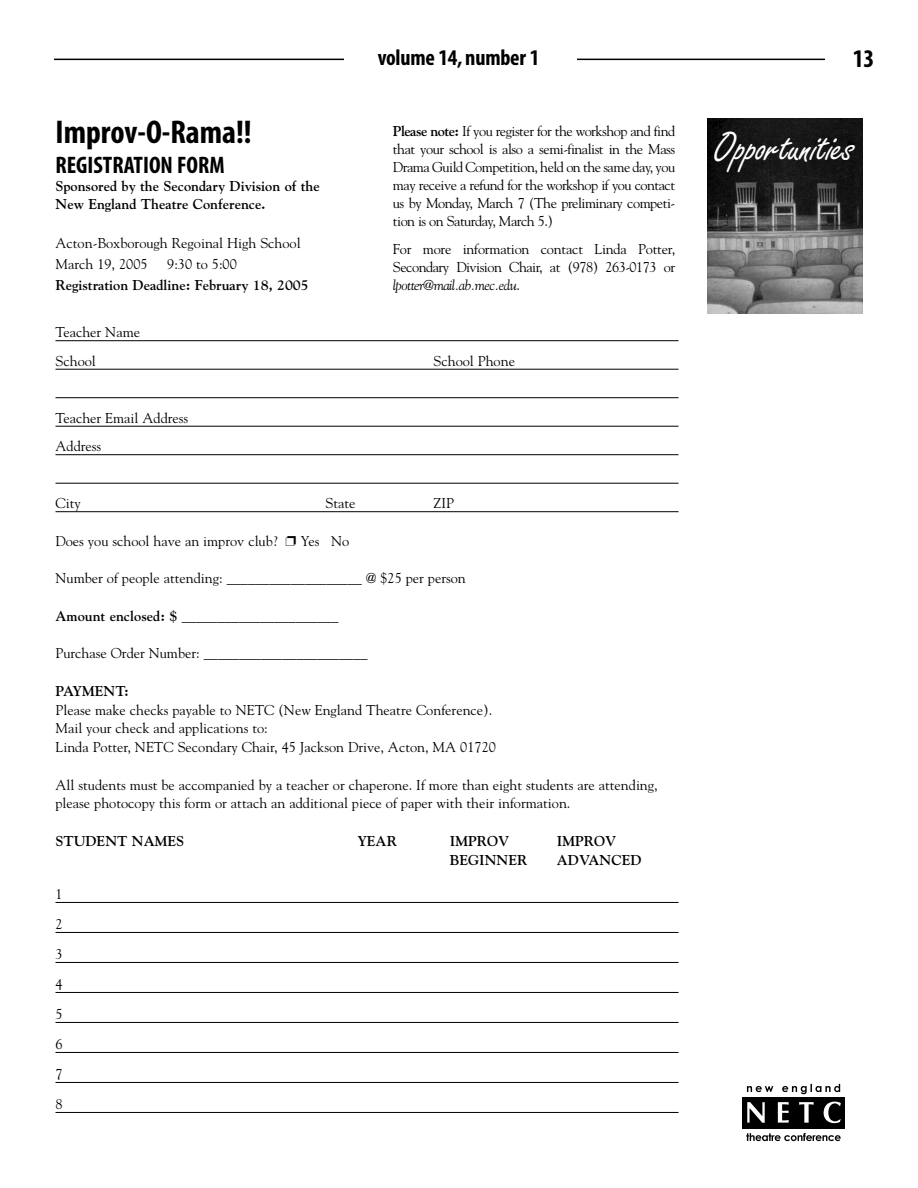
<style>
.page{position:relative;width:918px;height:1188px;background:#fff}
.page>*{position:absolute;margin:0;border:0;box-sizing:border-box;transform-origin:0 0}
.t1{font:42px "Freestyle Script";letter-spacing:-.015em;color:#fff}
.t2{font:700 condensed 33px "Myriad";color:#000}
.t3{font:700 condensed 25.5px "Myriad";color:#000}
.t4{font:700 condensed 24px "Myriad";color:#000}
.t5{font:700 condensed 22.5px "Myriad";letter-spacing:-.01em;color:#000}
.t6{font:14.25px/30px "Goudy";color:#000}
.t7{font:700 14.25px/18px "Goudy";color:#000}
.s1{font-weight:700}
.s2{font-style:italic}
</style>
<div class="page">
<hr style="left:54px;top:59px;width:771px;height:1px;background:#000">
<div style="left:344px;top:41px;width:232px;height:51px;background:#fff"></div>
<div style="left:743px;top:1097px;width:102px;height:32px;background:#000"></div>
<svg style="left:747px;top:1084px;width:93px;height:10px"></svg>
<svg style="left:746px;top:1133px;width:95px;height:8px"></svg>
<svg style="left:747px;top:1102px;width:94px;height:21px"></svg>
<img style="left:707px;top:119px;width:156px;height:195px">
<hr style="left:56px;top:340px;width:623px;height:1px;background:#000">
<hr style="left:56px;top:369px;width:623px;height:1px;background:#000">
<hr style="left:56px;top:397px;width:623px;height:1px;background:#000">
<hr style="left:56px;top:426px;width:623px;height:1px;background:#000">
<hr style="left:56px;top:454px;width:623px;height:1px;background:#000">
<hr style="left:56px;top:483px;width:623px;height:1px;background:#000">
<hr style="left:56px;top:511px;width:623px;height:1px;background:#000">
<hr style="left:56px;top:902px;width:623px;height:1px;background:#000">
<hr style="left:56px;top:932px;width:623px;height:1px;background:#000">
<hr style="left:56px;top:962px;width:623px;height:1px;background:#000">
<hr style="left:56px;top:992px;width:623px;height:1px;background:#000">
<hr style="left:56px;top:1022px;width:623px;height:1px;background:#000">
<hr style="left:56px;top:1052px;width:623px;height:1px;background:#000">
<hr style="left:56px;top:1082px;width:623px;height:1px;background:#000">
<hr style="left:56px;top:1112px;width:623px;height:1px;background:#000">
<h2 class="t2" style="left:56px;top:120px;width:198px">Improv-O-Rama!!</h2>
<h3 class="t4" style="left:56px;top:156px;width:171px">REGISTRATION FORM</h3>
<p class="t7" style="left:56px;top:178px;width:266px">Sponsored by the Secondary Division of the<br>New England Theatre Conference.</p>
<p class="t6" style="left:56px;top:234px;width:247px;line-height:21px">Acton-Boxborough Regoinal High School<br>March 19, 2005</p>
<p class="t6" style="left:167px;top:250px;width:71px">9:30 to 5:00</p>
<p class="t7" style="left:56px;top:277px;width:255px">Registration Deadline: February 18, 2005</p>
<p class="t6" style="left:56px;top:319px;width:86px;line-height:28.5px">Teacher Name<br>School</p>
<p class="t6" style="left:56px;top:405px;width:134px;line-height:28.5px">Teacher Email Address<br>Address</p>
<h3 class="t5" style="left:378px;top:49px;width:163px">volume 14, number 1</h3>
<h3 class="t3" style="left:853px;top:49px;width:23px">13</h3>
<p class="t6" style="left:393px;top:123px;width:284px;line-height:18px;text-align:justify"><span class="s1">Please note:</span> If you register for the workshop and find that your school is also a semi-finalist in the Mass Drama Guild Competition, held on the same day, you may receive a refund for the workshop if you contact us by Monday, March 7 (The preliminary competi&shy;tion is on Saturday, March 5.)</p>
<p class="t6" style="left:393px;top:242px;width:284px;line-height:18px;text-align:justify">For more information contact Linda Potter, Secondary Division Chair, at (978) 263-0173 or <span class="s2">lpotter@mail.ab.mec.edu</span>.</p>
<p class="t6" style="left:433px;top:347px;width:83px">School Phone</p>
<h1 class="t1" style="left:714px;top:133px;width:141px">Opportunities</h1>
<p class="t6" style="left:56px;top:490px;width:27px">City</p>
<p class="t6" style="left:325px;top:490px;width:32px">State</p>
<p class="t6" style="left:433px;top:490px;width:22px">ZIP</p>
<p class="t6" style="left:56px;top:527px;width:295px">Does you school have an improv club? ❐ Yes No</p>
<p class="t6" style="left:56px;top:565px;width:412px">Number of people attending: ___________________ @ $25 per person</p>
<p class="t7" style="left:56px;top:608px;width:284px">Amount enclosed: $ ______________________</p>
<p class="t6" style="left:56px;top:640px;width:314px">Purchase Order Number: _______________________</p>
<p class="t7" style="left:56px;top:683px;width:75px">PAYMENT:</p>
<p class="t6" style="left:56px;top:701px;width:442px;line-height:18.8px">Please make checks payable to NETC (New England Theatre Conference).<br>Mail your check and applications to:<br>Linda Potter, NETC Secondary Chair, 45 Jackson Drive, Acton, MA 01720</p>
<p class="t6" style="left:56px;top:776px;width:604px;line-height:18.8px">All students must be accompanied by a teacher or chaperone. If more than eight students are attending, please photocopy this form or attach an additional piece of paper with their information.</p>
<p class="t7" style="left:56px;top:833px;width:130px">STUDENT NAMES</p>
<p class="t7" style="left:357px;top:833px;width:41px">YEAR</p>
<p class="t7" style="left:450px;top:833px;width:61px">IMPROV</p>
<p class="t7" style="left:557px;top:833px;width:61px">IMPROV</p>
<p class="t7" style="left:450px;top:852px;width:79px">BEGINNER</p>
<p class="t7" style="left:557px;top:852px;width:86px">ADVANCED</p>
<p class="t6" style="left:56px;top:880px;width:9px;text-align:justify">1<br>2<br>3<br>4<br>5<br>6<br>7<br>8</p>
</div>
